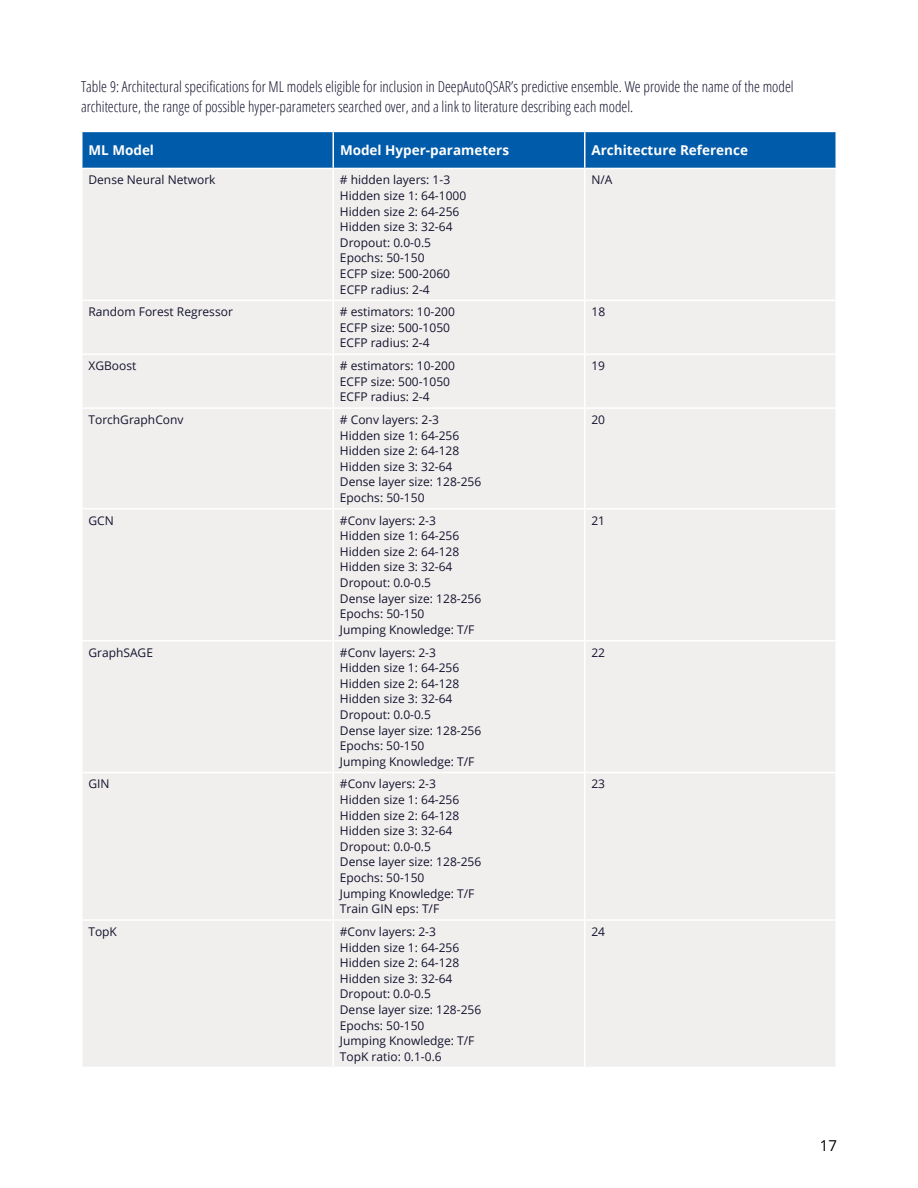
<style>
.page{position:relative;width:918px;height:1188px;background:#fff}
.page>*{position:absolute;margin:0;border:0;box-sizing:border-box;transform-origin:0 0}
.t1{font:300 condensed 15px/19.5px "Open Sans";color:#13132e}
.t2{font:15px "Open Sans";color:#000}
.t3{font:700 13.5px "Open Sans";color:#fff}
.t4{font:12px/15.6px "Open Sans";color:#13132e}
</style>
<div class="page">
<div style="left:82px;top:132px;width:754px;height:36px;background:#005baa"></div>
<div style="left:83px;top:169px;width:752px;height:898px;background:#f1efed"></div>
<hr style="left:333px;top:132px;width:1px;height:36px;background:#fff">
<hr style="left:584px;top:132px;width:1px;height:36px;background:#fff">
<hr style="left:333px;top:169px;width:1px;height:131px;background:#fff">
<hr style="left:584px;top:169px;width:1px;height:131px;background:#fff">
<hr style="left:81px;top:300px;width:252px;height:1px;background:#fff">
<hr style="left:333px;top:300px;width:252px;height:1px;background:#fff">
<hr style="left:333px;top:301px;width:1px;height:52px;background:#fff">
<hr style="left:585px;top:300px;width:252px;height:1px;background:#fff">
<hr style="left:584px;top:301px;width:1px;height:52px;background:#fff">
<hr style="left:81px;top:353px;width:252px;height:2px;background:#fff">
<hr style="left:333px;top:353px;width:252px;height:2px;background:#fff">
<hr style="left:333px;top:355px;width:1px;height:52px;background:#fff">
<hr style="left:585px;top:353px;width:252px;height:2px;background:#fff">
<hr style="left:584px;top:355px;width:1px;height:52px;background:#fff">
<hr style="left:81px;top:407px;width:252px;height:2px;background:#fff">
<hr style="left:333px;top:407px;width:252px;height:2px;background:#fff">
<hr style="left:333px;top:409px;width:1px;height:99px;background:#fff">
<hr style="left:585px;top:407px;width:252px;height:2px;background:#fff">
<hr style="left:584px;top:409px;width:1px;height:99px;background:#fff">
<hr style="left:81px;top:508px;width:252px;height:2px;background:#fff">
<hr style="left:333px;top:508px;width:252px;height:2px;background:#fff">
<hr style="left:333px;top:510px;width:1px;height:130px;background:#fff">
<hr style="left:585px;top:508px;width:252px;height:2px;background:#fff">
<hr style="left:584px;top:510px;width:1px;height:130px;background:#fff">
<hr style="left:81px;top:640px;width:252px;height:1px;background:#fff">
<hr style="left:333px;top:640px;width:252px;height:1px;background:#fff">
<hr style="left:333px;top:641px;width:1px;height:131px;background:#fff">
<hr style="left:585px;top:640px;width:252px;height:1px;background:#fff">
<hr style="left:584px;top:641px;width:1px;height:131px;background:#fff">
<hr style="left:81px;top:772px;width:252px;height:1px;background:#fff">
<hr style="left:333px;top:772px;width:252px;height:1px;background:#fff">
<hr style="left:333px;top:773px;width:1px;height:146px;background:#fff">
<hr style="left:585px;top:772px;width:252px;height:1px;background:#fff">
<hr style="left:584px;top:773px;width:1px;height:146px;background:#fff">
<hr style="left:81px;top:919px;width:252px;height:2px;background:#fff">
<hr style="left:333px;top:919px;width:252px;height:2px;background:#fff">
<hr style="left:333px;top:921px;width:1px;height:146px;background:#fff">
<hr style="left:585px;top:919px;width:252px;height:2px;background:#fff">
<hr style="left:584px;top:921px;width:1px;height:146px;background:#fff">
<p class="t1" style="left:81px;top:77px;width:714px">Table 9: Architectural specifications for ML models eligible for inclusion in DeepAutoQSAR’s predictive ensemble. We provide the name of the model architecture, the range of possible hyper-parameters searched over, and a link to literature describing each model.</p>
<p class="t3" style="left:88px;top:141px;width:67px">ML Model</p>
<p class="t3" style="left:340px;top:141px;width:171px">Model Hyper-parameters</p>
<p class="t3" style="left:592px;top:141px;width:158px">Architecture Reference</p>
<p class="t4" style="left:88px;top:172px;width:129px">Dense Neural Network</p>
<p class="t4" style="left:340px;top:172px;width:128px"># hidden layers: 1-3<br>Hidden size 1: 64-1000<br>Hidden size 2: 64-256<br>Hidden size 3: 32-64<br>Dropout: 0.0-0.5<br>Epochs: 50-150<br>ECFP size: 500-2060<br>ECFP radius: 2-4</p>
<p class="t4" style="left:591px;top:172px;width:23px">N/A</p>
<p class="t4" style="left:88px;top:304px;width:146px">Random Forest Regressor</p>
<p class="t4" style="left:340px;top:304px;width:117px"># estimators: 10-200<br>ECFP size: 500-1050<br>ECFP radius: 2-4</p>
<p class="t4" style="left:591px;top:304px;width:15px">18</p>
<p class="t4" style="left:88px;top:358px;width:49px">XGBoost</p>
<p class="t4" style="left:340px;top:358px;width:117px"># estimators: 10-200<br>ECFP size: 500-1050<br>ECFP radius: 2-4</p>
<p class="t4" style="left:591px;top:358px;width:15px">19</p>
<p class="t4" style="left:88px;top:412px;width:97px">TorchGraphConv</p>
<p class="t4" style="left:340px;top:412px;width:143px"># Conv layers: 2-3<br>Hidden size 1: 64-256<br>Hidden size 2: 64-128<br>Hidden size 3: 32-64<br>Dense layer size: 128-256<br>Epochs: 50-150</p>
<p class="t4" style="left:591px;top:412px;width:15px">20</p>
<p class="t4" style="left:88px;top:512px;width:27px">GCN</p>
<p class="t4" style="left:340px;top:512px;width:143px">#Conv layers: 2-3<br>Hidden size 1: 64-256<br>Hidden size 2: 64-128<br>Hidden size 3: 32-64<br>Dropout: 0.0-0.5<br>Dense layer size: 128-256<br>Epochs: 50-150<br>Jumping Knowledge: T/F</p>
<p class="t4" style="left:591px;top:512px;width:15px">21</p>
<p class="t4" style="left:88px;top:644px;width:66px">GraphSAGE</p>
<p class="t4" style="left:340px;top:644px;width:143px">#Conv layers: 2-3<br>Hidden size 1: 64-256<br>Hidden size 2: 64-128<br>Hidden size 3: 32-64<br>Dropout: 0.0-0.5<br>Dense layer size: 128-256<br>Epochs: 50-150<br>Jumping Knowledge: T/F</p>
<p class="t4" style="left:591px;top:644px;width:15px">22</p>
<p class="t4" style="left:88px;top:776px;width:23px">GIN</p>
<p class="t4" style="left:340px;top:776px;width:143px">#Conv layers: 2-3<br>Hidden size 1: 64-256<br>Hidden size 2: 64-128<br>Hidden size 3: 32-64<br>Dropout: 0.0-0.5<br>Dense layer size: 128-256<br>Epochs: 50-150<br>Jumping Knowledge: T/F<br>Train GIN eps: T/F</p>
<p class="t4" style="left:591px;top:776px;width:15px">23</p>
<p class="t4" style="left:88px;top:923px;width:30px">TopK</p>
<p class="t4" style="left:340px;top:923px;width:143px">#Conv layers: 2-3<br>Hidden size 1: 64-256<br>Hidden size 2: 64-128<br>Hidden size 3: 32-64<br>Dropout: 0.0-0.5<br>Dense layer size: 128-256<br>Epochs: 50-150<br>Jumping Knowledge: T/F<br>TopK ratio: 0.1-0.6</p>
<p class="t4" style="left:591px;top:923px;width:15px">24</p>
<p class="t2" style="left:820px;top:1135px;width:19px">17</p>
</div>
